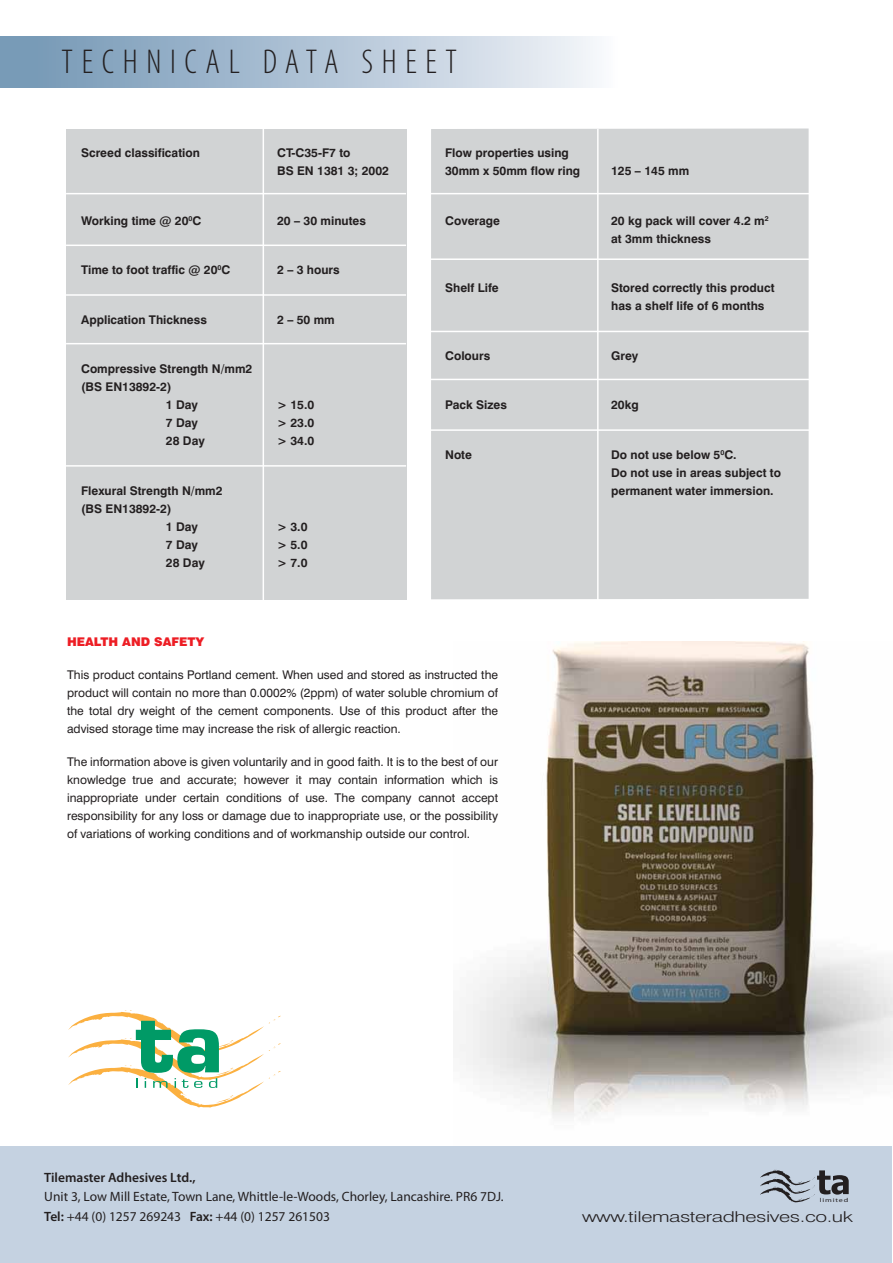
<style>
.page{position:relative;width:893px;height:1263px;background:#fff}
.page>*{position:absolute;margin:0;border:0;box-sizing:border-box;transform-origin:0 0}
.t1{font:300 condensed 34.65px "Myriad Pro";letter-spacing:.25em;color:#231f20}
.t2{font:300 15px "Swiss 721 BT";letter-spacing:-.02em;color:#231f20;scale:1.4 1}
.t3{font:13.5px/19.5px "Myriad Pro";color:#231f20}
.t4{font:600 13.5px "Myriad Pro";color:#231f20}
.t5{font:12px/18px "Swiss 721 BT";color:#231f20;text-align:justify}
.t6{font:700 12px/18px "Swiss 721 BT";color:#231f20}
.t7{font:900 12px "Swiss 721 BT";color:#ed1d24}
.t8{font:5.85px "Myriad Pro";letter-spacing:.1em;color:#231f20;scale:1.4 1}
.s1{font-weight:600}
</style>
<div class="page">
<img style="left:459px;top:641px;width:434px;height:477px">
<div style="left:0;top:1146px;width:892px;height:117px;background:#c5d2e1"></div>
<div style="left:0;top:37px;width:634px;height:50px;background:linear-gradient(to right,#6e93b2,#f8f9fc)"></div>
<svg style="left:68px;top:1010px;width:213px;height:98px"></svg>
<svg style="left:760px;top:1169px;width:89px;height:33px"></svg>
<div style="left:66px;top:129px;width:340px;height:470px;background:#d1d3d4"></div>
<div style="left:431px;top:129px;width:378px;height:470px;background:#d1d3d4"></div>
<hr style="left:263px;top:129px;width:1px;height:472px;background:#fff">
<hr style="left:66px;top:193px;width:340px;height:1px;background:#fff">
<hr style="left:66px;top:245px;width:340px;height:1px;background:#fff">
<hr style="left:66px;top:294px;width:340px;height:2px;background:#fff">
<hr style="left:66px;top:343px;width:340px;height:1px;background:#fff">
<hr style="left:66px;top:465px;width:340px;height:2px;background:#fff">
<hr style="left:597px;top:129px;width:2px;height:472px;background:#fff">
<hr style="left:425px;top:193px;width:397px;height:1px;background:#fff">
<hr style="left:425px;top:258px;width:397px;height:2px;background:#fff">
<hr style="left:425px;top:331px;width:397px;height:1px;background:#fff">
<hr style="left:425px;top:379px;width:397px;height:1px;background:#fff">
<hr style="left:425px;top:429px;width:397px;height:2px;background:#fff">
<h1 class="t1" style="left:62px;top:41px;width:397px">TECHNICAL DATA SHEET</h1>
<p class="t6" style="left:81px;top:144px;width:120px">Screed classification</p>
<p class="t6" style="left:277px;top:144px;width:113px">CT-C35-F7 to<br>BS EN 1381 3; 2002</p>
<p class="t6" style="left:81px;top:212px;width:122px">Working time @ 20<sup>0</sup>C</p>
<p class="t6" style="left:277px;top:212px;width:90px">20 – 30 minutes</p>
<p class="t6" style="left:81px;top:261px;width:151px">Time to foot traffic @ 20<sup>0</sup>C</p>
<p class="t6" style="left:277px;top:261px;width:64px">2 – 3 hours</p>
<p class="t6" style="left:81px;top:311px;width:127px">Application Thickness</p>
<p class="t6" style="left:277px;top:311px;width:59px">2 – 50 mm</p>
<p class="t6" style="left:81px;top:360px;width:173px">Compressive Strength N/mm2</p>
<p class="t6" style="left:81px;top:378px;width:92px">(BS EN13892-2)</p>
<p class="t6" style="left:166px;top:396px;width:34px">1 Day</p>
<p class="t6" style="left:277px;top:396px;width:39px">&gt; 15.0</p>
<p class="t6" style="left:166px;top:414px;width:34px">7 Day</p>
<p class="t6" style="left:277px;top:414px;width:39px">&gt; 23.0</p>
<p class="t6" style="left:166px;top:432px;width:40px">28 Day</p>
<p class="t6" style="left:277px;top:432px;width:39px">&gt; 34.0</p>
<p class="t6" style="left:81px;top:482px;width:143px">Flexural Strength N/mm2</p>
<p class="t6" style="left:81px;top:500px;width:92px">(BS EN13892-2)</p>
<p class="t6" style="left:166px;top:518px;width:34px">1 Day</p>
<p class="t6" style="left:277px;top:518px;width:32px">&gt; 3.0</p>
<p class="t6" style="left:166px;top:536px;width:34px">7 Day</p>
<p class="t6" style="left:277px;top:536px;width:32px">&gt; 5.0</p>
<p class="t6" style="left:166px;top:554px;width:40px">28 Day</p>
<p class="t6" style="left:277px;top:554px;width:32px">&gt; 7.0</p>
<p class="t6" style="left:445px;top:144px;width:137px">Flow properties using<br>30mm x 50mm flow ring</p>
<p class="t6" style="left:611px;top:162px;width:80px">125 – 145 mm</p>
<p class="t6" style="left:445px;top:212px;width:56px">Coverage</p>
<p class="t6" style="left:611px;top:212px;width:159px">20 kg pack will cover 4.2 m<sup>2 </sup>at 3mm thickness</p>
<p class="t6" style="left:445px;top:279px;width:55px">Shelf Life</p>
<p class="t6" style="left:611px;top:279px;width:165px">Stored correctly this product has a shelf life of 6 months</p>
<p class="t6" style="left:445px;top:347px;width:47px">Colours</p>
<p class="t6" style="left:611px;top:347px;width:29px">Grey</p>
<p class="t6" style="left:445px;top:396px;width:63px">Pack Sizes</p>
<p class="t6" style="left:611px;top:396px;width:29px">20kg</p>
<p class="t6" style="left:445px;top:446px;width:28px">Note</p>
<p class="t6" style="left:611px;top:446px;width:171px">Do not use below 5<sup>0</sup>C.<br>Do not use in areas subject to permanent water immersion.</p>
<p class="t7" style="left:67px;top:634px;width:139px">HEALTH AND SAFETY</p>
<p class="t5" style="left:67px;top:666px;width:433px">This product contains Portland cement. When used and stored as instructed the product will contain no more than 0.0002% (2ppm) of water soluble chromium of the total dry weight of the cement components. Use of this product after the advised storage time may increase the risk of allergic reaction.</p>
<p class="t5" style="left:67px;top:753px;width:433px">The information above is given voluntarily and in good faith. It is to the best of our knowledge true and accurate; however it may contain information which is inappropriate under certain conditions of use. The company cannot accept responsibility for any loss or damage due to inappropriate use, or the possibility of variations of working conditions and of workmanship outside our control.</p>
<p class="t4" style="left:44px;top:1168px;width:153px">Tilemaster Adhesives Ltd.,</p>
<p class="t3" style="left:44px;top:1186px;width:461px">Unit 3, Low Mill Estate, Town Lane, Whittle-le-Woods, Chorley, Lancashire. PR6 7DJ.<br><span class="s1">Tel:</span> +44 (0) 1257 269243 <span class="s1">Fax:</span> +44 (0) 1257 261503</p>
<p class="t8" style="left:820px;top:1196px;width:22px">limited</p>
<p class="t2" style="left:582px;top:1207px;width:195px">www.tilemasteradhesives.co.uk</p>
</div>
